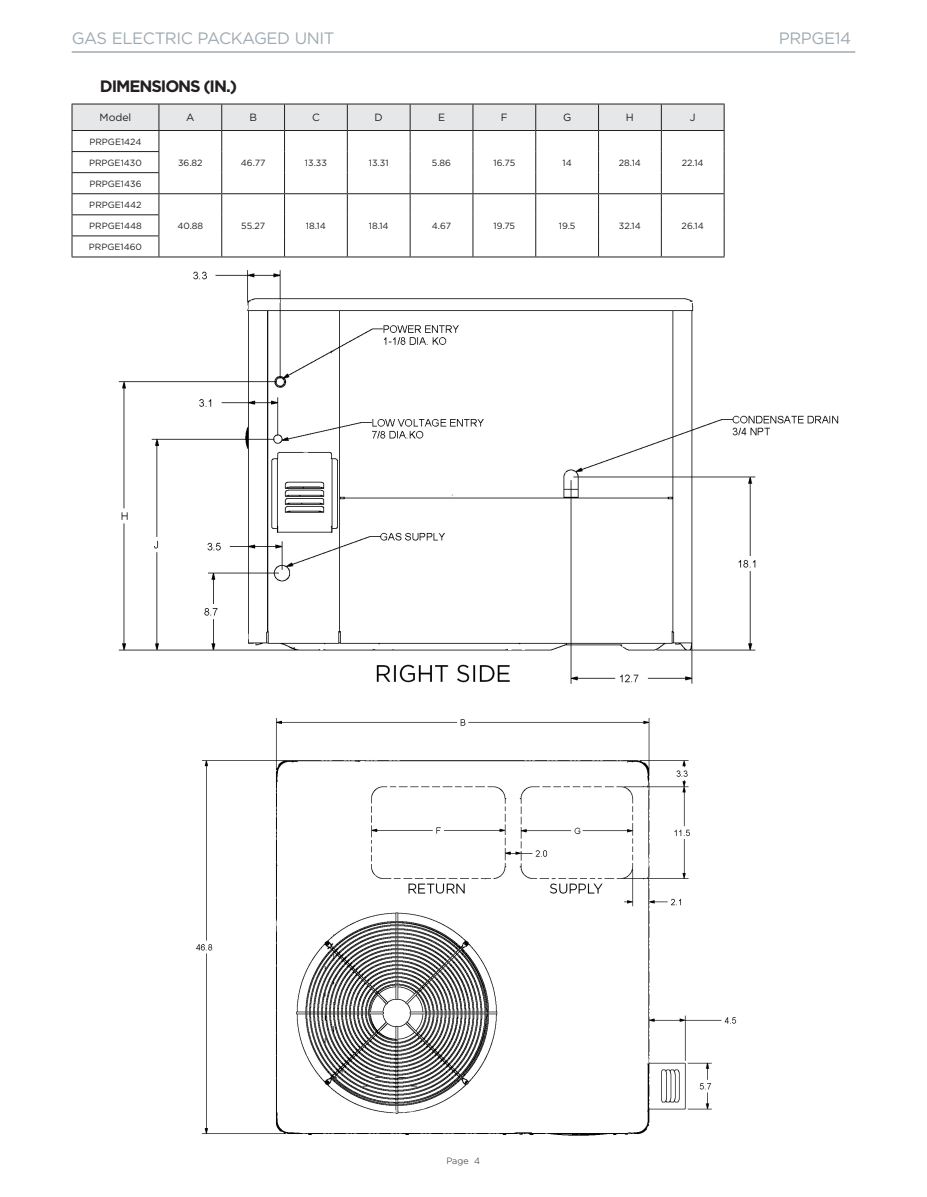
<style>
.page{position:relative;width:927px;height:1197px;background:#fff}
.page>*{position:absolute;margin:0;border:0;box-sizing:border-box;transform-origin:0 0}
.t1{font:16.5px "Gotham";letter-spacing:-.025em;color:#9faab2}
.t2{font:700 16.5px "Gotham";letter-spacing:-.065em;color:#231f20}
.Chart_Headers{font:10.5px "Gotham";color:#231f20}
.Chart_Body{font:9px "Gotham";color:#231f20}
.t3{font:300 9px "Gotham";color:#231f20}
</style>
<div class="page">
<hr style="left:72px;top:51px;width:783px;height:2px;background:#9faab2">
<hr style="left:159px;top:257px;width:63px;height:1px;background:#231f20">
<hr style="left:222px;top:257px;width:63px;height:1px;background:#231f20">
<hr style="left:285px;top:257px;width:62px;height:1px;background:#231f20">
<hr style="left:347px;top:257px;width:63px;height:1px;background:#231f20">
<hr style="left:410px;top:257px;width:63px;height:1px;background:#231f20">
<hr style="left:473px;top:257px;width:63px;height:1px;background:#231f20">
<hr style="left:536px;top:257px;width:63px;height:1px;background:#231f20">
<hr style="left:599px;top:257px;width:62px;height:1px;background:#231f20">
<hr style="left:661px;top:257px;width:64px;height:1px;background:#231f20">
<svg style="left:72px;top:104px;width:653px;height:153px"></svg>
<hr style="left:72px;top:257px;width:87px;height:1px;background:#231f20">
<img style="left:118px;top:270px;width:721px;height:414px">
<img style="left:196px;top:718px;width:541px;height:418px">
<h1 class="t1" style="left:72px;top:28px;width:264px">GAS ELECTRIC PACKAGED UNIT</h1>
<h1 class="t1" style="left:779px;top:28px;width:74px">PRPGE14</h1>
<p class="t2" style="left:100px;top:75px;width:139px">DIMENSIONS (IN.)</p>
<p class="Chart_Headers" style="left:100px;top:111px;width:33px">Model</p>
<p class="Chart_Headers" style="left:186px;top:111px;width:10px">A</p>
<p class="Chart_Headers" style="left:249px;top:111px;width:9px">B</p>
<p class="Chart_Headers" style="left:312px;top:111px;width:9px">C</p>
<p class="Chart_Headers" style="left:375px;top:111px;width:10px">D</p>
<p class="Chart_Headers" style="left:438px;top:111px;width:9px">E</p>
<p class="Chart_Headers" style="left:501px;top:111px;width:8px">F</p>
<p class="Chart_Headers" style="left:563px;top:111px;width:10px">G</p>
<p class="Chart_Headers" style="left:626px;top:111px;width:9px">H</p>
<p class="Chart_Headers" style="left:690px;top:111px;width:7px">J</p>
<p class="Chart_Body" style="left:89px;top:136px;width:54px">PRPGE1424</p>
<p class="Chart_Body" style="left:89px;top:157px;width:54px">PRPGE1430</p>
<p class="Chart_Body" style="left:178px;top:157px;width:26px">36.82</p>
<p class="Chart_Body" style="left:241px;top:157px;width:26px">46.77</p>
<p class="Chart_Body" style="left:305px;top:157px;width:23px">13.33</p>
<p class="Chart_Body" style="left:369px;top:157px;width:21px">13.31</p>
<p class="Chart_Body" style="left:432px;top:157px;width:21px">5.86</p>
<p class="Chart_Body" style="left:493px;top:157px;width:23px">16.75</p>
<p class="Chart_Body" style="left:563px;top:157px;width:11px">14</p>
<p class="Chart_Body" style="left:619px;top:157px;width:24px">28.14</p>
<p class="Chart_Body" style="left:682px;top:157px;width:23px">22.14</p>
<p class="Chart_Body" style="left:89px;top:178px;width:54px">PRPGE1436</p>
<p class="Chart_Body" style="left:89px;top:199px;width:54px">PRPGE1442</p>
<p class="Chart_Body" style="left:89px;top:220px;width:54px">PRPGE1448</p>
<p class="Chart_Body" style="left:177px;top:220px;width:27px">40.88</p>
<p class="Chart_Body" style="left:241px;top:220px;width:25px">55.27</p>
<p class="Chart_Body" style="left:306px;top:220px;width:21px">18.14</p>
<p class="Chart_Body" style="left:369px;top:220px;width:21px">18.14</p>
<p class="Chart_Body" style="left:432px;top:220px;width:21px">4.67</p>
<p class="Chart_Body" style="left:494px;top:220px;width:23px">19.75</p>
<p class="Chart_Body" style="left:559px;top:220px;width:18px">19.5</p>
<p class="Chart_Body" style="left:619px;top:220px;width:23px">32.14</p>
<p class="Chart_Body" style="left:682px;top:220px;width:24px">26.14</p>
<p class="Chart_Body" style="left:89px;top:241px;width:55px">PRPGE1460</p>
<p class="t3" style="left:446px;top:1155px;width:35px">Page 4</p>
</div>
